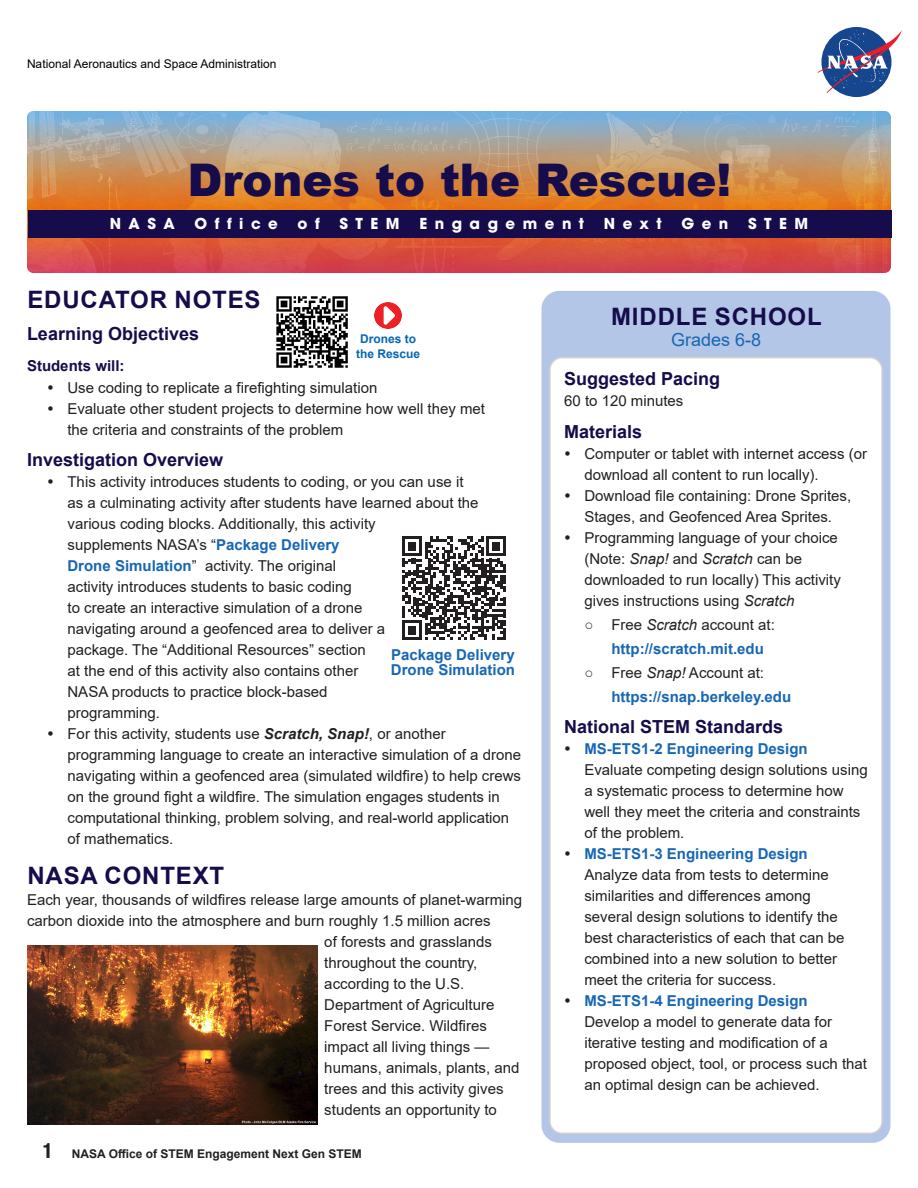
<style>
.page{position:relative;width:918px;height:1188px;background:#fff}
.page>*{position:absolute;margin:0;border:0;box-sizing:border-box;transform-origin:0 0}
.t1{font:900 45px "Arial";color:#160c4b}
.t2{font:700 24px "Arial";letter-spacing:.035em;color:#160c4b}
.t3{font:700 18px "Arial";color:#160c4b}
.t4{font:18px "Arial";color:#1767b3}
.t5{font:15px/21px "Arial";color:#231f20}
.t6{font:700 15px/24px "Arial";color:#1767b3}
.t7{font:700 15px "ITC Avant Garde Pro";letter-spacing:.5em;color:#fff}
.t8{font:700 15px "Arial";color:#160c4b}
.t9{font:12px "Arial";color:#000}
.t10{font:700 12px "Arial";color:#231f20}
.t11{font:700 12px/14.4px "Arial";color:#0567b3;text-align:center}
.s1{font-weight:700;color:#1767b3}
.s2{font-weight:700;font-style:italic}
.s3{font-family:"Helvetica Neue LT Std";font-stretch:condensed;font-size:21px}
.s4{font-style:italic}
.s5{font-weight:400;color:#231f20}
.s6{font-weight:400;font-style:italic;color:#231f20}
</style>
<div class="page">
<img style="left:27px;top:111px;width:864px;height:162px">
<div style="left:28px;top:210px;width:864px;height:27px;background:#160c4b"></div>
<div style="left:542px;top:291px;width:349px;height:852px;background:#b4c6e7;border-radius:18px"></div>
<div style="left:550px;top:358px;width:332px;height:775px;background:#fff;border-radius:12px"></div>
<svg style="left:821px;top:27px;width:71px;height:70px"></svg>
<svg style="left:817px;top:30px;width:85px;height:63px"></svg>
<svg style="left:402px;top:536px;width:104px;height:104px"></svg>
<img style="left:27px;top:945px;width:291px;height:179px">
<div style="left:549px;top:357px;width:334px;height:777px;border:2px solid #d6d3d1;border-radius:12px"></div>
<img style="left:276px;top:296px;width:72px;height:72px">
<img style="left:375px;top:302px;width:26px;height:27px">
<p class="t9" style="left:27px;top:55px;width:251px">National Aeronautics and Space Administration</p>
<h1 class="t1" style="left:188px;top:147px;width:545px">Drones to the Rescue!</h1>
<p class="t7" style="left:110px;top:214px;width:67px">NASA</p>
<p class="t7" style="left:195px;top:214px;width:85px">Office</p>
<p class="t7" style="left:298px;top:214px;width:24px">o f</p>
<p class="t7" style="left:339px;top:214px;width:62px">STEM</p>
<p class="t7" style="left:419px;top:214px;width:166px">Engagement</p>
<p class="t7" style="left:604px;top:214px;width:59px">Next</p>
<p class="t7" style="left:681px;top:214px;width:48px">Gen</p>
<p class="t7" style="left:748px;top:214px;width:62px">STEM</p>
<h2 class="t2" style="left:27px;top:283px;width:235px">EDUCATOR NOTES</h2>
<p class="t3" style="left:27px;top:321px;width:174px">Learning Objectives</p>
<p class="t8" style="left:27px;top:355px;width:99px">Students will:</p>
<p class="t5" style="left:67px;top:377px;width:419px">Use coding to replicate a firefighting simulation<br>Evaluate other student projects to determine how well they met the criteria and constraints of the problem</p>
<p class="t3" style="left:27px;top:447px;width:198px">Investigation Overview</p>
<p class="t5" style="left:68px;top:471px;width:413px">This activity introduces students to coding, or you can use it as a culminating activity after students have learned about the various coding blocks. Additionally, this activity<br>supplements NASA’s “<span class="s1">Package Delivery<br>Drone Simulation</span>” activity. The original<br>activity introduces students to basic coding<br>to create an interactive simulation of a drone<br>navigating around a geofenced area to deliver a<br>package. The “Additional Resources” section<br>at the end of this activity also contains other<br>NASA products to practice block-based<br>programming.</p>
<p class="t11" style="left:356px;top:332px;width:66px">Drones to the Rescue</p>
<p class="t6" style="left:391px;top:648px;width:126px;line-height:15px">Package Delivery<br>Drone Simulation</p>
<p class="t5" style="left:68px;top:723px;width:455px">For this activity, students use <span class="s2">Scratch, Snap!</span>, or another programming language to create an interactive simulation of a drone navigating within a geofenced area (simulated wildfire) to help crews on the ground fight a wildfire. The simulation engages students in computational thinking, problem solving, and real-world application of mathematics.</p>
<h2 class="t2" style="left:27px;top:859px;width:198px">NASA CONTEXT</h2>
<p class="t5" style="left:27px;top:889px;width:497px">Each year, thousands of wildfires release large amounts of planet-warming</p>
<p class="t5" style="left:27px;top:910px;width:465px">carbon dioxide into the atmosphere and burn roughly 1.5 million acres</p>
<p class="t5" style="left:324px;top:931px;width:169px">of forests and grasslands</p>
<p class="t5" style="left:324px;top:952px;width:155px">throughout the country,</p>
<p class="t5" style="left:324px;top:973px;width:142px">according to the U.S.</p>
<p class="t5" style="left:324px;top:994px;width:172px">Department of Agriculture</p>
<p class="t5" style="left:324px;top:1015px;width:164px">Forest Service. Wildfires</p>
<p class="t5" style="left:324px;top:1036px;width:167px">impact all living things —</p>
<p class="t5" style="left:324px;top:1057px;width:197px">humans, animals, plants, and</p>
<p class="t5" style="left:324px;top:1078px;width:181px">trees and this activity gives</p>
<p class="t5" style="left:324px;top:1099px;width:174px">students an opportunity to</p>
<p class="t10" style="left:43px;top:1145px;width:320px"><span class="s3">1</span> NASA Office of STEM Engagement Next Gen STEM</p>
<h2 class="t2" style="left:611px;top:299px;width:212px">MIDDLE SCHOOL</h2>
<p class="t4" style="left:671px;top:327px;width:92px">Grades 6-8</p>
<p class="t3" style="left:564px;top:366px;width:158px">Suggested Pacing</p>
<p class="t5" style="left:564px;top:390px;width:121px">60 to 120 minutes</p>
<p class="t3" style="left:564px;top:419px;width:80px">Materials</p>
<p class="t5" style="left:584px;top:443px;width:284px">Computer or tablet with internet access (or download all content to run locally).<br>Download file containing: Drone Sprites, Stages, and Geofenced Area Sprites.<br>Programming language of your choice (Note: <span class="s4">Snap!</span> and <span class="s4">Scratch</span> can be downloaded to run locally) This activity gives instructions using <span class="s4">Scratch</span></p>
<p class="t6" style="left:611px;top:613px;width:165px;text-indent:-27px"><span class="s5">○ Free</span> <span class="s6">Scratch</span> <span class="s5">account at: </span>http://scratch.mit.edu</p>
<p class="t6" style="left:611px;top:661px;width:181px;text-indent:-27px"><span class="s5">○ Free</span> <span class="s6">Snap!</span> <span class="s5">Account at: </span>https://snap.berkeley.edu</p>
<p class="t3" style="left:564px;top:714px;width:221px">National STEM Standards</p>
<p class="t6" style="left:584px;top:737px;width:225px">MS-ETS1-2 Engineering Design</p>
<p class="t5" style="left:584px;top:759px;width:285px">Evaluate competing design solutions using a systematic process to determine how well they meet the criteria and constraints of the problem.</p>
<p class="t6" style="left:584px;top:842px;width:225px">MS-ETS1-3 Engineering Design</p>
<p class="t5" style="left:584px;top:864px;width:262px">Analyze data from tests to determine similarities and differences among several design solutions to identify the best characteristics of each that can be combined into a new solution to better meet the criteria for success.</p>
<p class="t6" style="left:584px;top:989px;width:225px">MS-ETS1-4 Engineering Design</p>
<p class="t5" style="left:584px;top:1011px;width:284px">Develop a model to generate data for iterative testing and modification of a proposed object, tool, or process such that an optimal design can be achieved.</p>
</div>
